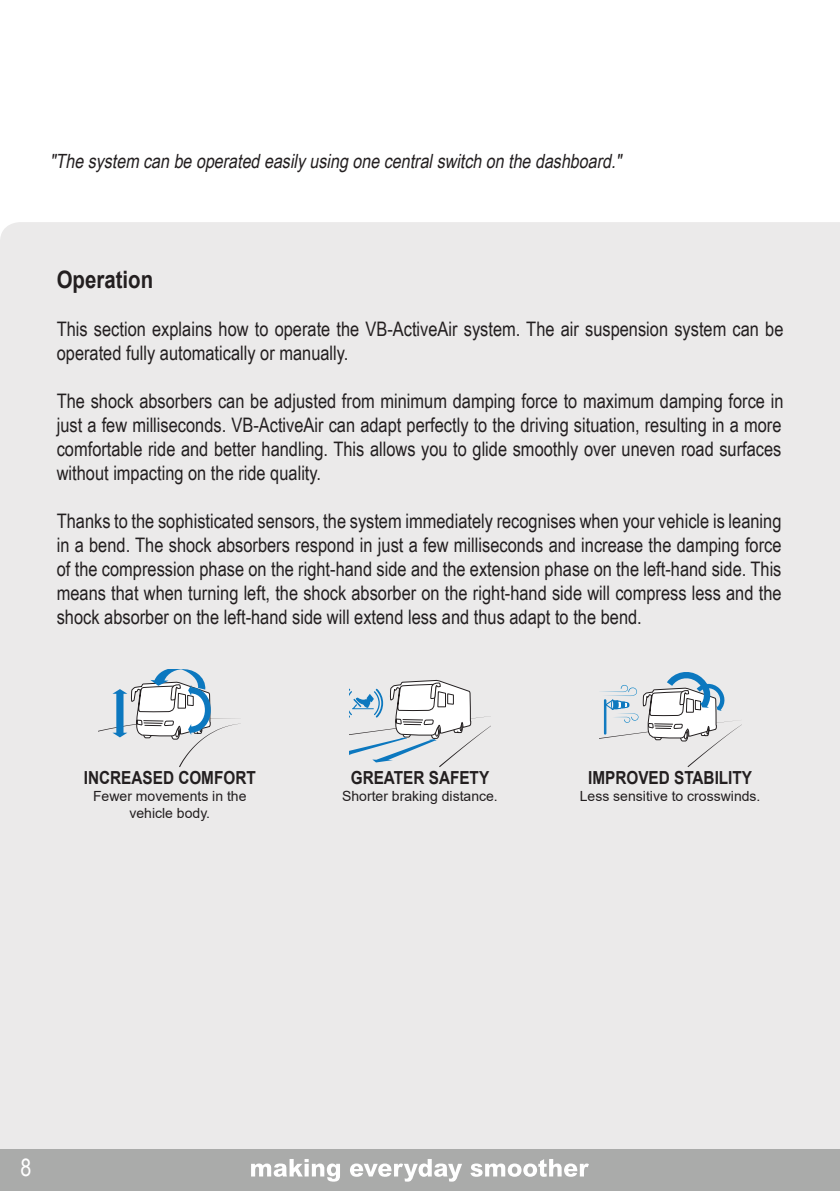
<style>
.page{position:relative;width:840px;height:1191px;background:#fff}
.page>*{position:absolute;margin:0;border:0;box-sizing:border-box;transform-origin:0 0}
.Paragraaf{font:700 24px "Arial";color:#231f20;scale:.85 1}
.t1{font:24px "Arial Narrow";color:#fff}
.Platte_tekst{font:20px/24px "Arial Narrow";color:#231f20;text-align:justify}
.Tip{font:italic 19.6px "Arial Narrow";color:#231f20}
.TERM_-_ZWART_-_11pt{font:700 18px "Arial";color:#231f20;scale:.85 1}
.TERM_-_ZWART_-_9pt{font:700 18px "Arial";color:#231f20;scale:.85 1}
.TERM_-_ZWART_-_9pt-2{font:14px "Arial";color:#231f20}
.TERM_-_ZWART_-_11pt-2{font:14px/16.8px "Arial";color:#231f20;text-align:center}
</style>
<div class="page">
<div style="left:0;top:222px;width:839px;height:927px;background:#ebeaea"></div>
<div style="left:0;top:1149px;width:839px;height:42px;background:#aaabaa"></div>
<svg style="left:251px;top:1159px;width:337px;height:22px"></svg>
<svg style="left:99px;top:669px;width:142px;height:98px"></svg>
<svg style="left:349px;top:680px;width:141px;height:87px"></svg>
<svg style="left:599px;top:672px;width:141px;height:95px"></svg>
<p class="Tip" style="left:50px;top:147px;width:577px">"Thesystem canbeoperatedeasilyusingonecentralswitchonthedashboard."</p>
<p class="Paragraaf" style="left:57px;top:263px;width:115px">Operation</p>
<p class="Platte_tekst" style="left:57px;top:316px;width:727px">This section explains how to operate the VB-ActiveAir system. The air suspension system can be operated fully automatically or manually.</p>
<p class="Platte_tekst" style="left:57px;top:388px;width:728px">The shock absorbers can be adjusted from minimum damping force to maximum damping force in just a few milliseconds. VB-ActiveAir can adapt perfectly to the driving situation, resulting in a more comfortable ride and better handling. This allows you to glide smoothly over uneven road surfaces without impacting on the ride quality.</p>
<p class="Platte_tekst" style="left:57px;top:508px;width:726px">Thanks to the sophisticated sensors, the system immediately recognises when your vehicle is leaning in a bend. The shock absorbers respond in just a few milliseconds and increase the damping force of the compression phase on the right-hand side and the extension phase on the left-hand side. This means that when turning left, the shock absorber on the right-hand side will compress less and the shock absorber on the left-hand side will extend less and thus adapt to the bend.</p>
<p class="TERM_-_ZWART_-_11pt" style="left:84px;top:765px;width:203px">INCREASED COMFORT</p>
<p class="TERM_-_ZWART_-_11pt-2" style="left:93px;top:787px;width:155px">Fewer movements in the vehicle body.</p>
<p class="TERM_-_ZWART_-_11pt" style="left:350px;top:765px;width:164px">GREATER SAFETY</p>
<p class="TERM_-_ZWART_-_9pt-2" style="left:342px;top:786px;width:157px">Shorter braking distance.</p>
<p class="TERM_-_ZWART_-_9pt" style="left:588px;top:765px;width:194px">IMPROVED STABILITY</p>
<p class="TERM_-_ZWART_-_9pt-2" style="left:579px;top:786px;width:182px">Less sensitive to crosswinds.</p>
<p class="t1" style="left:21px;top:1150px;width:12px">8</p>
</div>
